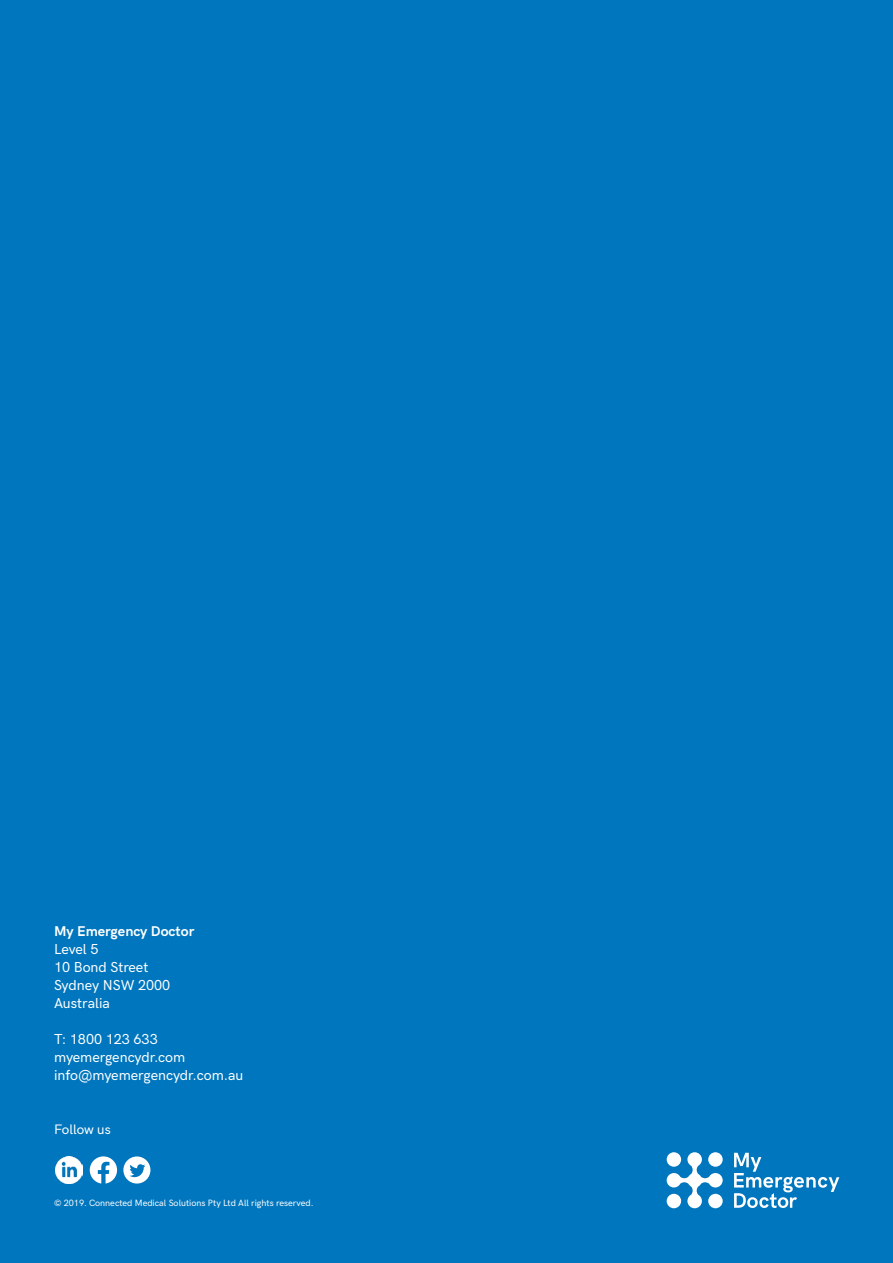
<style>
.page{position:relative;width:893px;height:1263px;background:#0076be}
.page>*{position:absolute;margin:0;border:0;box-sizing:border-box;transform-origin:0 0}
.t1{font:500 14.25px/18px "HK Grotesk";color:#fff}
.t2{font:700 14.25px "HK Grotesk";color:#fff}
.t3{font:500 13.5px "HK Grotesk";color:#fff}
.t4{font:500 9px "HK Grotesk";color:#fff}
</style>
<div class="page">
<svg style="left:90px;top:1156px;width:27px;height:27px"></svg>
<img style="left:55px;top:1156px;width:28px;height:28px">
<svg style="left:123px;top:1156px;width:27px;height:27px"></svg>
<svg style="left:667px;top:1152px;width:56px;height:56px"></svg>
<svg style="left:734px;top:1153px;width:105px;height:55px"></svg>
<p class="t2" style="left:54px;top:920px;width:142px">My Emergency Doctor</p>
<p class="t1" style="left:54px;top:939px;width:118px">Level 5<br>10 Bond Street<br>Sydney NSW 2000<br>Australia</p>
<p class="t1" style="left:54px;top:1029px;width:191px">T: 1800 123 633 myemergencydr.com info@myemergencydr.com.au</p>
<p class="t3" style="left:54px;top:1119px;width:58px">Follow us</p>
<p class="t4" style="left:54px;top:1196px;width:261px">© 2019. Connected Medical Solutions Pty Ltd All rights reserved.</p>
</div>
